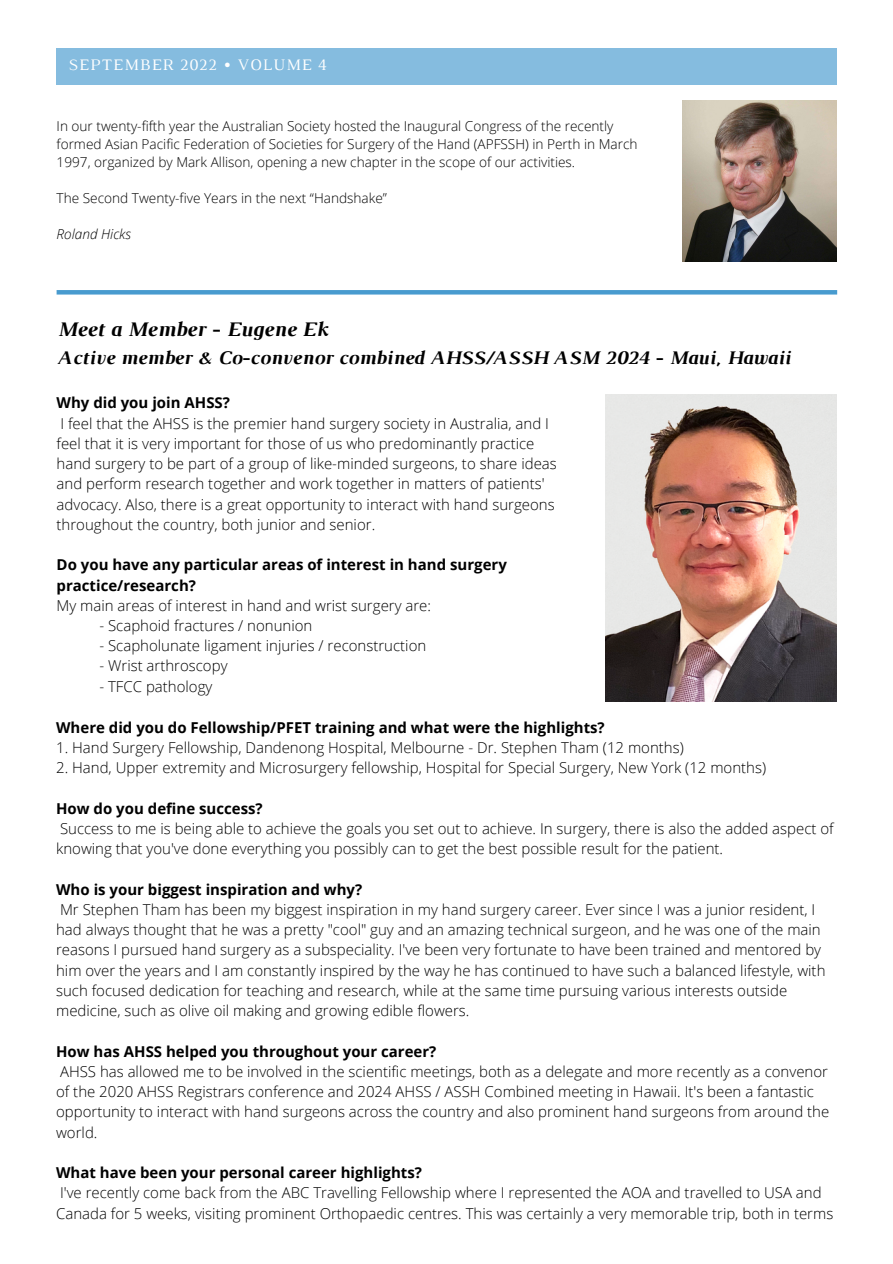
<style>
.page{position:relative;width:893px;height:1264px;background:#fff}
.page>*{position:absolute;margin:0;border:0;box-sizing:border-box;transform-origin:0 0}
.t1{font:italic 700 21.15px "Luthier";color:#000}
.t2{font:italic 700 19.65px "Luthier";color:#000}
.t3{font:16.35px "Luthier";letter-spacing:.06em;color:#fff}
.t4{font:300 15px/20.2px "Open Sans";color:#000}
.t5{font:700 15px/20.2px "Open Sans";color:#000}
.t6{font:300 13.65px/18px "Open Sans";color:#000}
.t7{font:italic 300 13.65px "Open Sans";color:#000}
</style>
<div class="page">
<div style="left:57px;top:48px;width:780px;height:36px;background:#85bcdf"></div>
<img style="left:682px;top:100px;width:154px;height:161px">
<img style="left:606px;top:394px;width:230px;height:307px">
<hr style="left:57px;top:290px;width:780px;height:4px;background:#489bcf">
<p class="t3" style="left:68px;top:58px;width:260px">SEPTEMBER 2022 • VOLUME 4</p>
<p class="t6" style="left:57px;top:117px;width:582px">In our twenty-fifth year the Australian Society hosted the Inaugural Congress of the recently formed Asian Pacific Federation of Societies for Surgery of the Hand (APFSSH) in Perth in March<br>1997, organized by Mark Allison, opening a new chapter in the scope of our activities.</p>
<p class="t6" style="left:57px;top:189px;width:332px">The Second Twenty-five Years in the next “Handshake”</p>
<p class="t7" style="left:57px;top:224px;width:76px">Roland Hicks</p>
<h1 class="t1" style="left:57px;top:322px;width:272px">Meet a Member - Eugene Ek</h1>
<h2 class="t2" style="left:57px;top:351px;width:734px">Active member &amp; Co-convenor combined AHSS/ASSH ASM 2024 - Maui, Hawaii</h2>
<p class="t5" style="left:57px;top:392px;width:175px">Why did you join AHSS?</p>
<p class="t4" style="left:57px;top:412px;width:501px">I feel that the AHSS is the premier hand surgery society in Australia, and I feel that it is very important for those of us who predominantly practice hand surgery to be part of a group of like-minded surgeons, to share ideas and perform research together and work together in matters of patients' advocacy. Also, there is a great opportunity to interact with hand surgeons throughout the country, both junior and senior.</p>
<p class="t5" style="left:57px;top:554px;width:452px">Do you have any particular areas of interest in hand surgery practice/research?</p>
<p class="t4" style="left:57px;top:595px;width:376px">My main areas of interest in hand and wrist surgery are:</p>
<p class="t4" style="left:99px;top:615px;width:214px">- Scaphoid fractures / nonunion</p>
<p class="t4" style="left:99px;top:635px;width:328px">- Scapholunate ligament injuries / reconstruction</p>
<p class="t4" style="left:99px;top:655px;width:130px">- Wrist arthroscopy</p>
<p class="t4" style="left:99px;top:675px;width:114px">- TFCC pathology</p>
<p class="t5" style="left:56px;top:716px;width:550px">Where did you do Fellowship/PFET training and what were the highlights?</p>
<p class="t4" style="left:56px;top:737px;width:629px">1. Hand Surgery Fellowship, Dandenong Hospital, Melbourne - Dr. Stephen Tham (12 months)</p>
<p class="t4" style="left:56px;top:757px;width:711px">2. Hand, Upper extremity and Microsurgery fellowship, Hospital for Special Surgery, New York (12 months)</p>
<p class="t5" style="left:56px;top:797px;width:208px">How do you define success?</p>
<p class="t4" style="left:56px;top:818px;width:779px">Success to me is being able to achieve the goals you set out to achieve. In surgery, there is also the added aspect of knowing that you've done everything you possibly can to get the best possible result for the patient.</p>
<p class="t5" style="left:56px;top:878px;width:307px">Who is your biggest inspiration and why?</p>
<p class="t4" style="left:56px;top:898px;width:770px">Mr Stephen Tham has been my biggest inspiration in my hand surgery career. Ever since I was a junior resident, I had always thought that he was a pretty "cool" guy and an amazing technical surgeon, and he was one of the main reasons I pursued hand surgery as a subspeciality. I've been very fortunate to have been trained and mentored by him over the years and I am constantly inspired by the way he has continued to have such a balanced lifestyle, with such focused dedication for teaching and research, while at the same time pursuing various interests outside medicine, such as olive oil making and growing edible flowers.</p>
<p class="t5" style="left:56px;top:1040px;width:382px">How has AHSS helped you throughout your career?</p>
<p class="t4" style="left:56px;top:1060px;width:774px">AHSS has allowed me to be involved in the scientific meetings, both as a delegate and more recently as a convenor of the 2020 AHSS Registrars conference and 2024 AHSS / ASSH Combined meeting in Hawaii. It's been a fantastic opportunity to interact with hand surgeons across the country and also prominent hand surgeons from around the world.</p>
<p class="t5" style="left:56px;top:1162px;width:367px">What have been your personal career highlights?</p>
<p class="t4" style="left:56px;top:1182px;width:778px">I've recently come back from the ABC Travelling Fellowship where I represented the AOA and travelled to USA and<br>Canada for 5 weeks, visiting prominent Orthopaedic centres. This was certainly a very memorable trip, both in terms</p>
</div>
